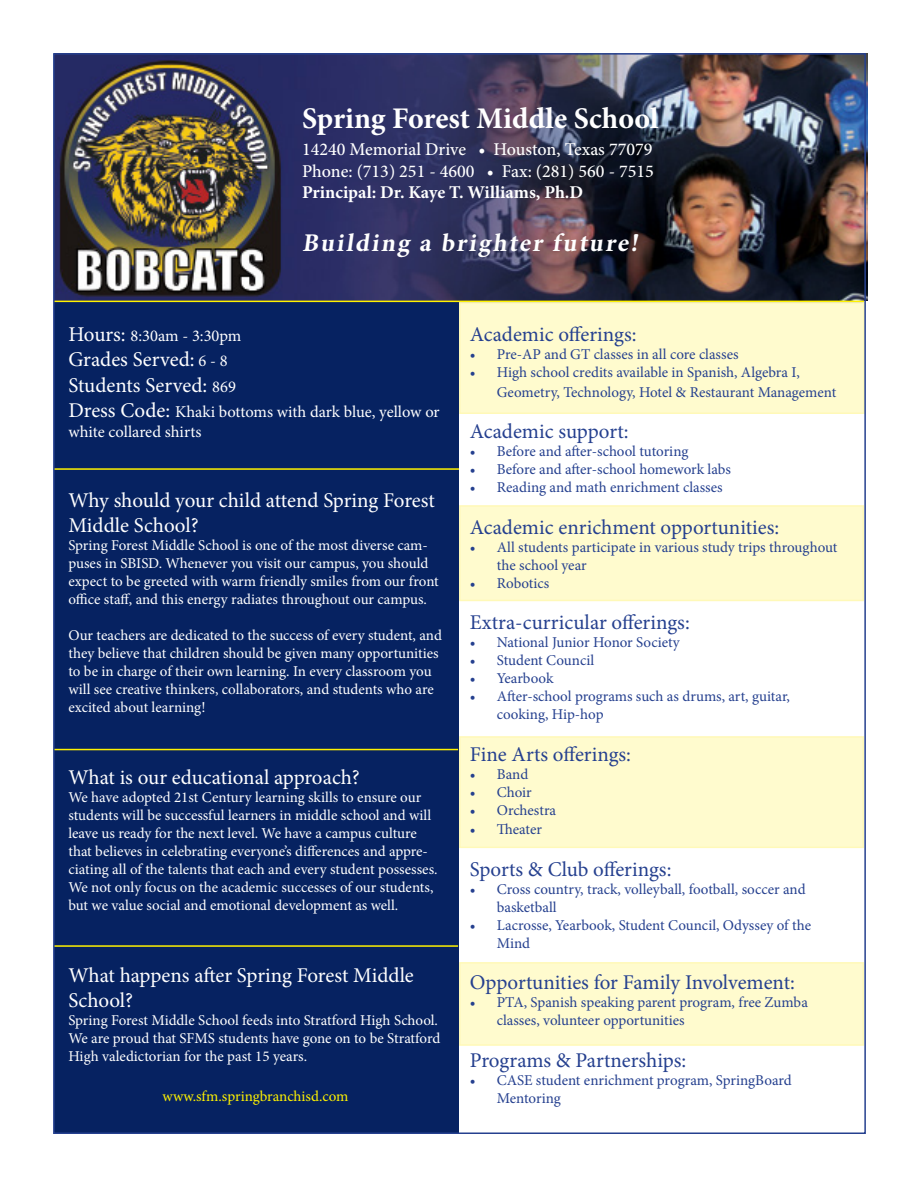
<style>
.page{position:relative;width:918px;height:1188px;background:#fff}
.page>*{position:absolute;margin:0;border:0;box-sizing:border-box;transform-origin:0 0}
.t1{font:700 30px "Minion Pro";color:#fff}
.t2{font:700 25.5px "Minion Pro";color:#fff}
.t3{font:21px "Minion Pro";color:#25408f}
.t4{font:21px/25.2px "Minion Pro";letter-spacing:-.005em;color:#fff}
.t5{font:500 18px/21.6px "Minion Pro";color:#fff}
.t6{font:700 18px "Minion Pro";color:#fff}
.t7{font:16.5px/19.8px "Minion Pro";color:#fff}
.t8{font:15px/18px "Minion Pro";color:#fff}
.t9{font:15px/18px "Minion Pro";color:#25408f}
.t10{font:15px "Minion Pro";color:#fff200}
.s1{font-size:21px}
.s2{font-size:16.5px}
</style>
<div class="page">
<img style="left:56px;top:53px;width:812px;height:248px">
<div style="left:54px;top:301px;width:810px;height:831px;background:#062261"></div>
<hr style="left:54px;top:301px;width:810px;height:1px;background:#fff200">
<div style="left:459px;top:310px;width:405px;height:824px;background:#fff"></div>
<hr style="left:54px;top:468px;width:405px;height:2px;background:#fff200">
<hr style="left:53px;top:749px;width:405px;height:1px;background:#fff200">
<hr style="left:53px;top:945px;width:405px;height:2px;background:#fff200">
<div style="left:459px;top:302px;width:406px;height:112px;background:#fffbce;border:2px solid #fff9b8"></div>
<div style="left:459px;top:505px;width:405px;height:96px;background:#fffbce;border:2px solid #fff9b8"></div>
<div style="left:459px;top:736px;width:405px;height:112px;background:#fffbce;border:2px solid #fff9b8"></div>
<div style="left:459px;top:962px;width:405px;height:84px;background:#fffbce;border:2px solid #fff9b8"></div>
<h1 class="t1" style="left:302px;top:97px;width:358px">Spring Forest Middle School</h1>
<p class="t5" style="left:302px;top:138px;width:353px">14240 Memorial Drive • Houston, Texas 77079<br>Phone: (713) 251 - 4600 • Fax: (281) 560 - 7515</p>
<p class="t6" style="left:302px;top:180px;width:283px">Principal: Dr. Kaye T. Williams, Ph.D</p>
<h2 class="t2" style="left:302px;top:225px;width:342px">Building a brighter future!</h2>
<p class="t7" style="left:68px;top:326px;width:175px"><span class="s1">Hours:</span> 8:30am - 3:30pm</p>
<h3 class="t4" style="left:68px;top:347px;width:169px">Grades Served: <span class="s2">6 - 8<br></span>Students Served: <span class="s2">869</span></h3>
<p class="t7" style="left:68px;top:402px;width:373px"><span class="s1">Dress Code:</span> Khaki bottoms with dark blue, yellow or white collared shirts</p>
<h3 class="t4" style="left:68px;top:488px;width:368px">Why should your child attend Spring Forest<br>Middle School?</h3>
<p class="t8" style="left:68px;top:536px;width:372px">Spring Forest Middle School is one of the most diverse cam&shy;puses in SBISD. Whenever you visit our campus, you should expect to be greeted with warm friendly smiles from our front office staff, and this energy radiates throughout our campus.</p>
<p class="t8" style="left:68px;top:626px;width:375px">Our teachers are dedicated to the success of every student, and they believe that children should be given many opportunities to be in charge of their own learning. In every classroom you will see creative thinkers, collaborators, and students who are excited about learning!</p>
<h3 class="t4" style="left:68px;top:765px;width:293px">What is our educational approach?</h3>
<p class="t8" style="left:68px;top:788px;width:371px">We have adopted 21st Century learning skills to ensure our students will be successful learners in middle school and will leave us ready for the next level. We have a campus culture that believes in celebrating everyone’s differences and appre&shy;ciating all of the talents that each and every student possesses.<br>We not only focus on the academic successes of our students, but we value social and emotional development as well.</p>
<h3 class="t4" style="left:68px;top:963px;width:347px">What happens after Spring Forest Middle<br>School?</h3>
<p class="t8" style="left:68px;top:1011px;width:373px">Spring Forest Middle School feeds into Stratford High School.<br>We are proud that SFMS students have gone on to be Stratford<br>High valedictorian for the past 15 years.</p>
<p class="t10" style="left:163px;top:1086px;width:188px">www.sfm.springbranchisd.com</p>
<h3 class="t3" style="left:470px;top:320px;width:168px">Academic offerings:</h3>
<p class="t9" style="left:470px;top:345px;width:270px">• Pre-AP and GT classes in all core classes</p>
<p class="t9" style="left:497px;top:363px;width:341px;line-height:19.8px;text-indent:-27px">• High school credits available in Spanish, Algebra I,<br>Geometry, Technology, Hotel &amp; Restaurant Management</p>
<h3 class="t3" style="left:470px;top:418px;width:160px">Academic support:</h3>
<p class="t9" style="left:470px;top:443px;width:220px">• Before and after-school tutoring</p>
<p class="t9" style="left:470px;top:461px;width:263px">• Before and after-school homework labs</p>
<p class="t9" style="left:470px;top:479px;width:254px">• Reading and math enrichment classes</p>
<h3 class="t3" style="left:470px;top:513px;width:311px">Academic enrichment opportunities:</h3>
<p class="t9" style="left:497px;top:538px;width:342px;text-indent:-27px">• All students participate in various study trips throughout the school year</p>
<p class="t9" style="left:470px;top:574px;width:81px">• Robotics</p>
<h3 class="t3" style="left:470px;top:608px;width:221px">Extra-curricular offerings:</h3>
<p class="t9" style="left:470px;top:633px;width:211px">• National Junior Honor Society</p>
<p class="t9" style="left:470px;top:651px;width:126px">• Student Council</p>
<p class="t9" style="left:470px;top:669px;width:85px">• Yearbook</p>
<p class="t9" style="left:497px;top:687px;width:295px;text-indent:-27px">• After-school programs such as drums, art, guitar, cooking, Hip-hop</p>
<h3 class="t3" style="left:470px;top:740px;width:163px">Fine Arts offerings:</h3>
<p class="t9" style="left:470px;top:765px;width:60px">• Band</p>
<p class="t9" style="left:470px;top:783px;width:64px">• Choir</p>
<p class="t9" style="left:470px;top:801px;width:88px">• Orchestra</p>
<p class="t9" style="left:470px;top:821px;width:74px">• Theater</p>
<h3 class="t3" style="left:470px;top:855px;width:203px">Sports &amp; Club offerings:</h3>
<p class="t9" style="left:497px;top:880px;width:310px;text-indent:-27px">• Cross country, track, volleyball, football, soccer and basketball</p>
<p class="t9" style="left:497px;top:916px;width:316px;text-indent:-27px">• Lacrosse, Yearbook, Student Council, Odyssey of the<br>Mind</p>
<h3 class="t3" style="left:470px;top:968px;width:327px">Opportunities for Family Involvement:</h3>
<p class="t9" style="left:497px;top:993px;width:313px;text-indent:-27px">• PTA, Spanish speaking parent program, free Zumba classes, volunteer opportunities</p>
<h3 class="t3" style="left:470px;top:1046px;width:218px">Programs &amp; Partnerships:</h3>
<p class="t9" style="left:497px;top:1071px;width:297px;text-indent:-27px">• CASE student enrichment program, SpringBoard<br>Mentoring</p>
</div>
